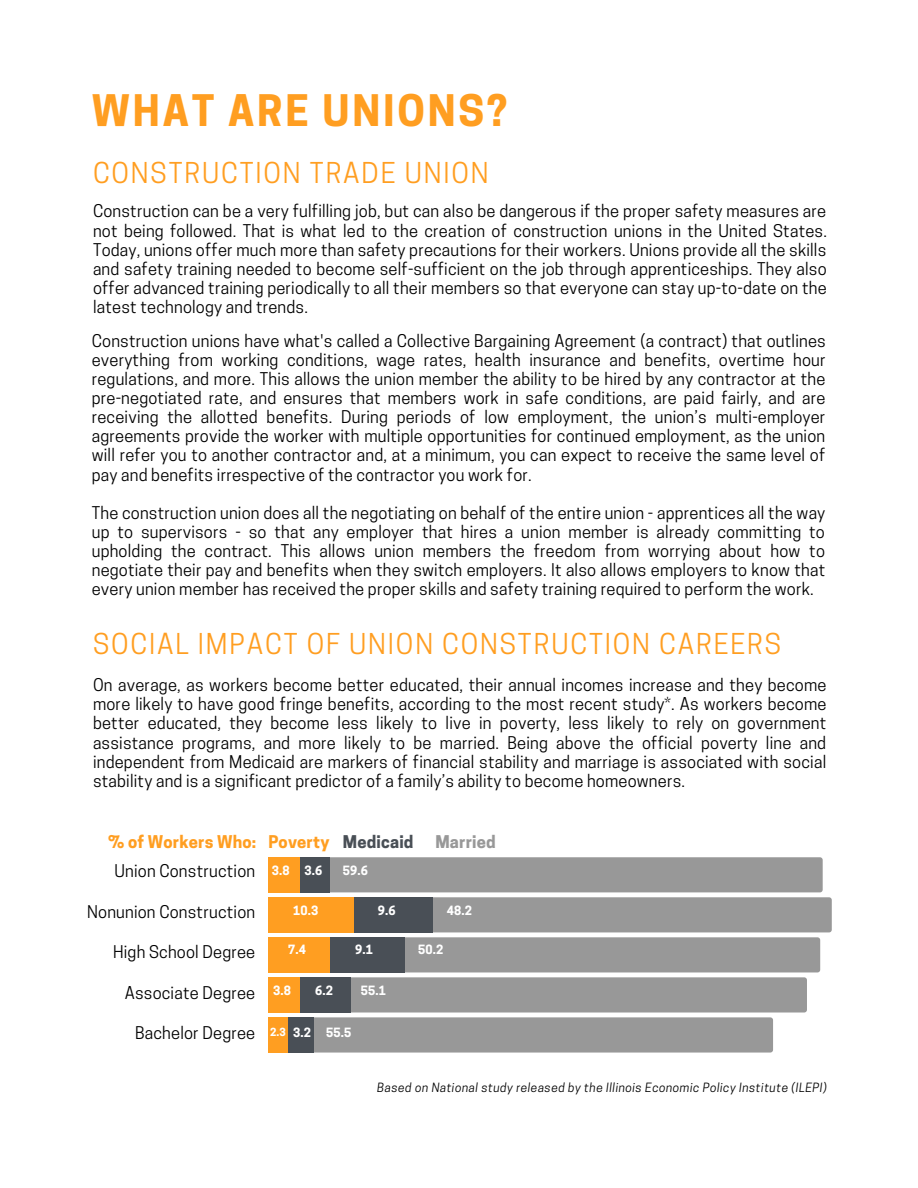
<style>
.page{position:relative;width:918px;height:1188px;background:#fff}
.page>*{position:absolute;margin:0;border:0;box-sizing:border-box;transform-origin:0 0}
.t1{font:700 40.8px "Cooper Hewitt";letter-spacing:.07em;color:#ff9e21}
.t2{font:27px "Cooper Hewitt";letter-spacing:.07em;color:#ff9e21}
.t3{font:16.5px/19.2px "Cooper Hewitt";letter-spacing:.01em;color:#000;text-align:justify}
.t4{font:700 16.5px "Cooper Hewitt";letter-spacing:.01em;color:#494f56}
.t5{font:700 16.5px "Cooper Hewitt";letter-spacing:.01em;color:#ff9e21}
.t6{font:700 16.5px "Cooper Hewitt";letter-spacing:.01em;color:#989898}
.t7{font:italic 12px "Cooper Hewitt";letter-spacing:.04em;color:#000}
.t8{font:700 12px "Cooper Hewitt";letter-spacing:.01em;color:#fff}
.t9{font:700 10.5px "Cooper Hewitt";color:#fff}
.s1{color:#ff9e21}
.s2{font-size:12px}
</style>
<div class="page">
<svg style="left:268px;top:857px;width:564px;height:196px;background:#a8a8a7"></svg>
<div style="left:268px;top:857px;width:62px;height:35px;background:#494f56"></div>
<div style="left:268px;top:897px;width:165px;height:35px;background:#494f56"></div>
<div style="left:268px;top:937px;width:137px;height:35px;background:#494f56"></div>
<div style="left:268px;top:977px;width:83px;height:36px;background:#494f56"></div>
<div style="left:268px;top:1017px;width:46px;height:36px;background:#494f56"></div>
<div style="left:268px;top:857px;width:32px;height:35px;background:#ff9e21"></div>
<div style="left:268px;top:897px;width:86px;height:35px;background:#ff9e21"></div>
<div style="left:268px;top:937px;width:62px;height:35px;background:#ff9e21"></div>
<div style="left:268px;top:977px;width:32px;height:36px;background:#ff9e21"></div>
<div style="left:268px;top:1017px;width:19px;height:36px;background:#ff9e21"></div>
<h1 class="t1" style="left:92px;top:95px;width:417px">WHAT ARE UNIONS?</h1>
<h2 class="t2" style="left:93px;top:163px;width:397px">CONSTRUCTION TRADE UNION</h2>
<p class="t3" style="left:93px;top:204px;width:736px">Construction can be a very fulfilling job, but can also be dangerous if the proper safety measures are not being followed. That is what led to the creation of construction unions in the United States.<br>Today, unions offer much more than safety precautions for their workers. Unions provide all the skills and safety training needed to become self-sufficient on the job through apprenticeships. They also offer advanced training periodically to all their members so that everyone can stay up-to-date on the latest technology and trends.</p>
<p class="t3" style="left:92px;top:333px;width:736px">Construction unions have what's called a Collective Bargaining Agreement (a contract) that outlines everything from working conditions, wage rates, health insurance and benefits, overtime hour regulations, and more. This allows the union member the ability to be hired by any contractor at the pre-negotiated rate, and ensures that members work in safe conditions, are paid fairly, and are receiving the allotted benefits. During periods of low employment, the union’s multi-employer agreements provide the worker with multiple opportunities for continued employment, as the union will refer you to another contractor and, at a minimum, you can expect to receive the same level of pay and benefits irrespective of the contractor you work for.</p>
<p class="t3" style="left:92px;top:505px;width:735px">The construction union does all the negotiating on behalf of the entire union - apprentices all the way up to supervisors - so that any employer that hires a union member is already committing to upholding the contract. This allows union members the freedom from worrying about how to negotiate their pay and benefits when they switch employers. It also allows employers to know that every union member has received the proper skills and safety training required to perform the work.</p>
<h2 class="t2" style="left:93px;top:634px;width:689px">SOCIAL IMPACT OF UNION CONSTRUCTION CAREERS</h2>
<p class="t3" style="left:93px;top:677px;width:735px">On average, as workers become better educated, their annual incomes increase and they become more likely to have good fringe benefits, according to the most recent study*. As workers become better educated, they become less likely to live in poverty, less likely to rely on government assistance programs, and more likely to be married. Being above the official poverty line and independent from Medicaid are markers of financial stability and marriage is associated with social stability and is a significant predictor of a family’s ability to become homeowners.</p>
<p class="t5" style="left:108px;top:836px;width:150px">% of Workers Who:</p>
<p class="t3" style="left:114px;top:864px;width:142px">Union Construction</p>
<p class="t3" style="left:87px;top:904px;width:170px">Nonunion Construction</p>
<p class="t3" style="left:113px;top:945px;width:144px">High School Degree</p>
<p class="t3" style="left:125px;top:985px;width:132px">Associate Degree</p>
<p class="t3" style="left:135px;top:1026px;width:122px">Bachelor Degree</p>
<p class="t4" style="left:268px;top:836px;width:147px"><span class="s1">Poverty</span> Medicaid</p>
<p class="t6" style="left:435px;top:836px;width:62px">Married</p>
<p class="t8" style="left:272px;top:866px;width:19px">3.8</p>
<p class="t8" style="left:305px;top:866px;width:19px">3.6</p>
<p class="t8" style="left:343px;top:866px;width:27px">59.6</p>
<p class="t8" style="left:293px;top:906px;width:27px">10.3</p>
<p class="t8" style="left:378px;top:906px;width:19px">9.6</p>
<p class="t8" style="left:447px;top:906px;width:27px">48.2</p>
<p class="t8" style="left:288px;top:945px;width:19px">7.4</p>
<p class="t8" style="left:355px;top:945px;width:19px">9.1</p>
<p class="t8" style="left:418px;top:945px;width:27px">50.2</p>
<p class="t8" style="left:273px;top:986px;width:19px">3.8</p>
<p class="t8" style="left:315px;top:986px;width:19px">6.2</p>
<p class="t8" style="left:361px;top:986px;width:27px">55.1</p>
<p class="t9" style="left:270px;top:1028px;width:42px">2.3 <span class="s2">3.2</span></p>
<p class="t8" style="left:326px;top:1028px;width:27px">55.5</p>
<p class="t7" style="left:377px;top:1083px;width:451px">Based on National study released by the Illinois Economic Policy Institute (ILEPI)</p>
</div>
